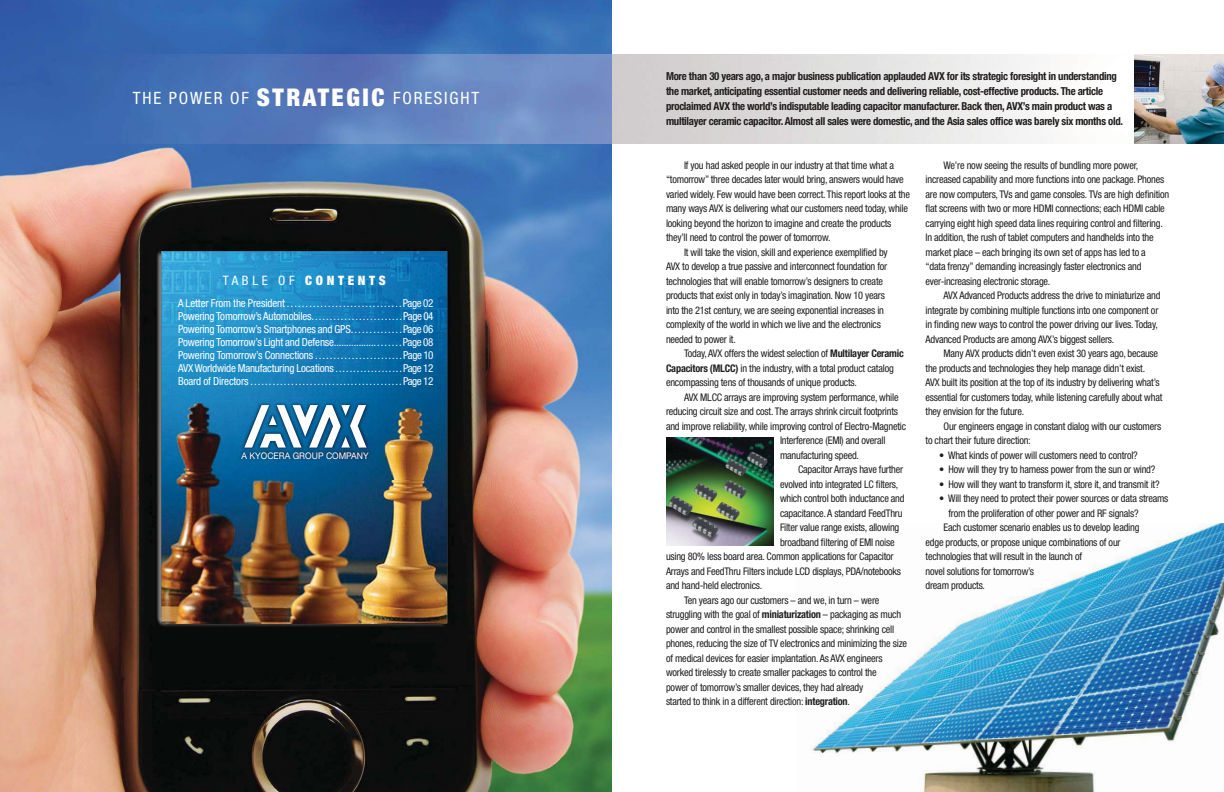
<style>
.page{position:relative;width:1224px;height:792px;background:#fff}
.page>*{position:absolute;margin:0;border:0;box-sizing:border-box;transform-origin:0 0}
.t1{font:condensed 17px "Helvetica Neue LT Std";letter-spacing:.105em;color:#fff}
.t2{font:900 condensed 13px "Helvetica Neue LT Std";letter-spacing:.28em;color:#fff}
.t3{font:condensed 11px/13px "Helvetica Neue LT Std";letter-spacing:-.015em;color:#fff;text-align:justify}
.t4{font:700 condensed 11px/15px "Helvetica Neue LT Std";letter-spacing:-.025em;color:#201d1d}
.t5{font:condensed 10.5px/14.5px "Helvetica Neue LT Std";letter-spacing:-.02em;color:#201d1d}
.t6{font:9.1px "Helvetica Neue";color:#fff;scale:.95 1}
.s1{font-weight:900;font-size:24.4px}
.s2{font-weight:400}
.s3{font-weight:700}
</style>
<div class="page">
<img style="left:0;top:0;width:612px;height:792px">
<img style="left:811px;top:524px;width:413px;height:268px">
<img style="left:81px;top:54px;width:531px;height:90px">
<div style="left:612px;top:54px;width:524px;height:90px;background:linear-gradient(to right,#ccc9c9,#fff)"></div>
<img style="left:1134px;top:54px;width:90px;height:90px">
<img style="left:666px;top:438px;width:108px;height:108px">
<img style="left:161px;top:251px;width:286px;height:373px">
<img style="left:185px;top:373px;width:243px;height:106px">
<svg style="left:244px;top:405px;width:123px;height:43px"></svg>
<h1 class="t1" style="left:133px;top:92px;width:348px">THE POWER OF <span class="s1">STRATEGIC</span> FORESIGHT</h1>
<p class="t2" style="left:223px;top:273px;width:164px"><span class="s2">TABLE OF</span> CONTENTS</p>
<p class="t3" style="left:178px;top:298px;width:257px">A Letter From the President...............................Page 02<br>Powering Tomorrow’s Automobiles.........................Page 04<br>Powering Tomorrow’s Smartphones and GPS..............Page 06<br>Powering Tomorrow’s Light and Defense........................Page 08<br>Powering Tomorrow’s Connections ........................Page 10<br>AVX Worldwide Manufacturing Locations ...................Page 12<br>Board of Directors.........................................Page 12</p>
<p class="t6" style="left:241px;top:452px;width:135px">A KYOCERA GROUP COMPANY</p>
<p class="t4" style="left:666px;top:70px;width:459px">More than 30 years ago, a major business publication applauded AVX for its strategic foresight in understanding the market, anticipating essential customer needs and delivering reliable, cost-effective products. The article proclaimed AVX the world’s indisputable leading capacitor manufacturer. Back then, AVX’s main product was a multilayer ceramic capacitor. Almost all sales were domestic, and the Asia sales office was barely six months old.</p>
<p class="t5" style="left:684px;top:159px;width:212px">If you had asked people in our industry at that time what a</p>
<p class="t5" style="left:666px;top:173px;width:239px">“tomorrow” three decades later would bring, answers would have</p>
<p class="t5" style="left:666px;top:188px;width:245px">varied widely. Few would have been correct. This report looks at the</p>
<p class="t5" style="left:666px;top:202px;width:243px">many ways AVX is delivering what our customers need today, while</p>
<p class="t5" style="left:666px;top:217px;width:227px">looking beyond the horizon to imagine and create the products</p>
<p class="t5" style="left:666px;top:231px;width:166px">they’ll need to control the power of tomorrow.</p>
<p class="t5" style="left:684px;top:246px;width:205px">It will take the vision, skill and experience exemplified by</p>
<p class="t5" style="left:666px;top:260px;width:223px">AVX to develop a true passive and interconnect foundation for</p>
<p class="t5" style="left:666px;top:275px;width:219px">technologies that will enable tomorrow’s designers to create</p>
<p class="t5" style="left:666px;top:289px;width:220px">products that exist only in today’s imagination. Now 10 years</p>
<p class="t5" style="left:666px;top:304px;width:220px">into the 21st century, we are seeing exponential increases in</p>
<p class="t5" style="left:666px;top:318px;width:217px">complexity of the world in which we live and the electronics</p>
<p class="t5" style="left:666px;top:333px;width:71px">needed to power it.</p>
<p class="t5" style="left:684px;top:347px;width:221px">Today, AVX offers the widest selection of <span class="s3">Multilayer Ceramic</span></p>
<p class="t5" style="left:666px;top:362px;width:229px"><span class="s3">Capacitors (MLCC)</span> in the industry, with a total product catalog</p>
<p class="t5" style="left:666px;top:376px;width:193px">encompassing tens of thousands of unique products.</p>
<p class="t5" style="left:684px;top:391px;width:216px">AVX MLCC arrays are improving system performance, while</p>
<p class="t5" style="left:666px;top:405px;width:234px">reducing circuit size and cost. The arrays shrink circuit footprints</p>
<p class="t5" style="left:666px;top:420px;width:242px">and improve reliability, while improving control of Electro-Magnetic</p>
<p class="t5" style="left:780px;top:434px;width:107px">Interference (EMI) and overall</p>
<p class="t5" style="left:780px;top:449px;width:81px">manufacturing speed.</p>
<p class="t5" style="left:798px;top:463px;width:107px">Capacitor Arrays have further</p>
<p class="t5" style="left:780px;top:478px;width:120px">evolved into integrated LC filters,</p>
<p class="t5" style="left:780px;top:492px;width:126px">which control both inductance and</p>
<p class="t5" style="left:780px;top:507px;width:124px">capacitance. A standard FeedThru</p>
<p class="t5" style="left:780px;top:521px;width:121px">Filter value range exists, allowing</p>
<p class="t5" style="left:780px;top:536px;width:116px">broadband filtering of EMI noise</p>
<p class="t5" style="left:666px;top:550px;width:229px">using 80% less board area. Common applications for Capacitor</p>
<p class="t5" style="left:666px;top:565px;width:237px">Arrays and FeedThru Filters include LCD displays, PDA/notebooks</p>
<p class="t5" style="left:666px;top:579px;width:98px">and hand-held electronics.</p>
<p class="t5" style="left:684px;top:594px;width:197px">Ten years ago our customers – and we, in turn – were</p>
<p class="t5" style="left:666px;top:608px;width:237px">struggling with the goal of <span class="s3">miniaturization</span> – packaging as much</p>
<p class="t5" style="left:666px;top:623px;width:230px">power and control in the smallest possible space; shrinking cell</p>
<p class="t5" style="left:666px;top:637px;width:243px">phones, reducing the size of TV electronics and minimizing the size</p>
<p class="t5" style="left:666px;top:652px;width:218px">of medical devices for easier implantation. As AVX engineers</p>
<p class="t5" style="left:666px;top:666px;width:212px">worked tirelessly to create smaller packages to control the</p>
<p class="t5" style="left:666px;top:681px;width:199px">power of tomorrow’s smaller devices, they had already</p>
<p class="t5" style="left:666px;top:695px;width:186px">started to think in a different direction: <span class="s3">integration</span>.</p>
<p class="t5" style="left:926px;top:159px;width:245px;text-indent:18px">We’re now seeing the results of bundling more power, increased capability and more functions into one package. Phones are now computers, TVs and game consoles. TVs are high definition flat screens with two or more HDMI connections; each HDMI cable carrying eight high speed data lines requiring control and filtering.<br>In addition, the rush of tablet computers and handhelds into the market place – each bringing its own set of apps has led to a<br>“data frenzy” demanding increasingly faster electronics and ever-increasing electronic storage.</p>
<p class="t5" style="left:926px;top:290px;width:237px;text-indent:18px">AVX Advanced Products address the drive to miniaturize and integrate by combining multiple functions into one component or in finding new ways to control the power driving our lives. Today, Advanced Products are among AVX’s biggest sellers.</p>
<p class="t5" style="left:926px;top:348px;width:238px;text-indent:18px">Many AVX products didn’t even exist 30 years ago, because the products and technologies they help manage didn’t exist.<br>AVX built its position at the top of its industry by delivering what’s essential for customers today, while listening carefully about what they envision for the future.</p>
<p class="t5" style="left:926px;top:420px;width:237px;text-indent:18px">Our engineers engage in constant dialog with our customers to chart their future direction:</p>
<p class="t5" style="left:939px;top:449px;width:200px">• What kinds of power will customers need to control?</p>
<p class="t5" style="left:939px;top:464px;width:218px">• How will they try to harness power from the sun or wind?</p>
<p class="t5" style="left:939px;top:478px;width:222px">• How will they want to transform it, store it, and transmit it?</p>
<p class="t5" style="left:939px;top:493px;width:231px">• Will they need to protect their power sources or data streams</p>
<p class="t5" style="left:948px;top:507px;width:192px">from the proliferation of other power and RF signals?</p>
<p class="t5" style="left:944px;top:522px;width:197px">Each customer scenario enables us to develop leading</p>
<p class="t5" style="left:926px;top:536px;width:197px">edge products, or propose unique combinations of our</p>
<p class="t5" style="left:926px;top:551px;width:158px">technologies that will result in the launch of</p>
<p class="t5" style="left:926px;top:565px;width:110px">novel solutions for tomorrow’s</p>
<p class="t5" style="left:926px;top:580px;width:61px">dream products.</p>
</div>
